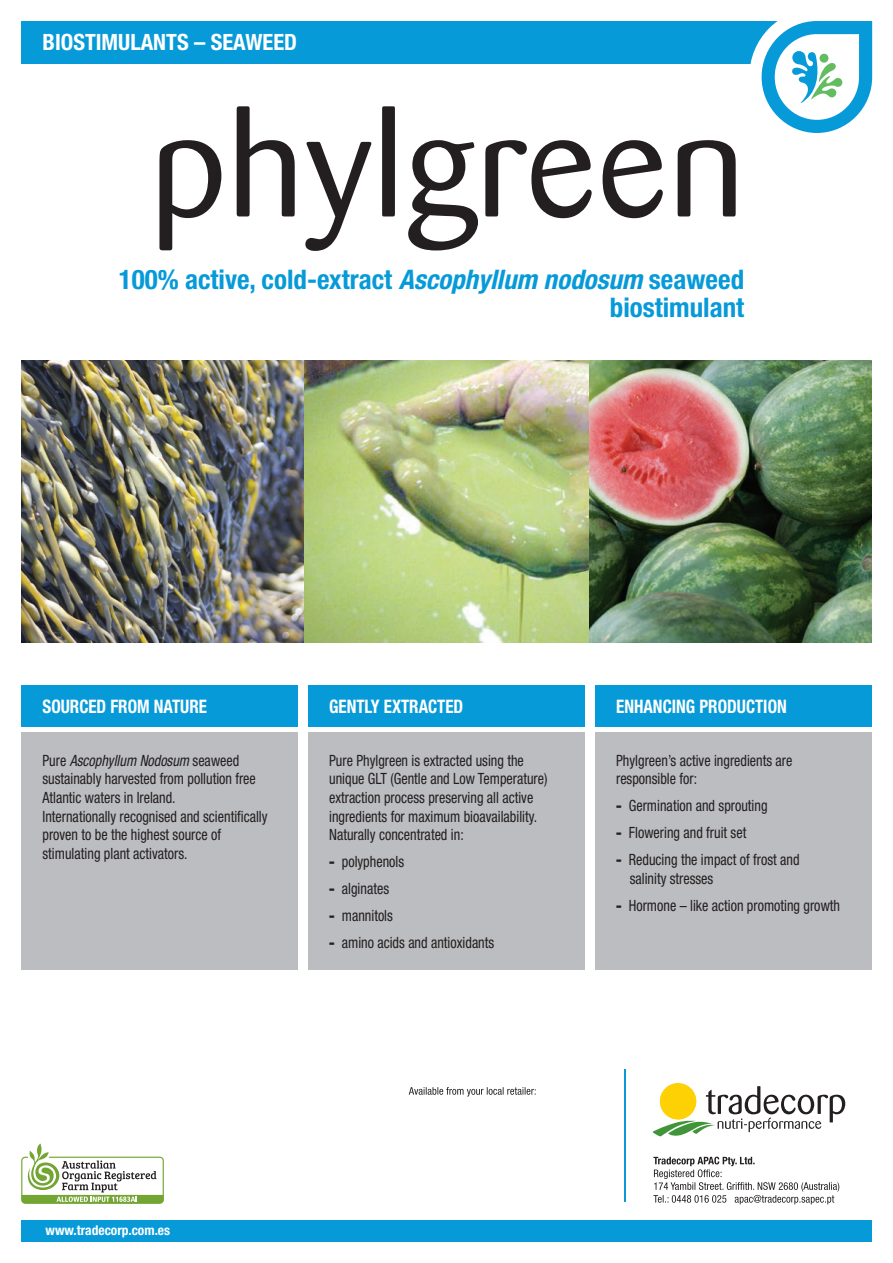
<style>
.page{position:relative;width:893px;height:1263px;background:#fff}
.page>*{position:absolute;margin:0;border:0;box-sizing:border-box;transform-origin:0 0}
.t1{font:144px "Barmeno";letter-spacing:.015em;color:#231f20}
.t2{font:700 condensed 27px/28.5px "Helvetica Neue";color:#069ad9;text-align:right}
.t3{font:700 condensed 22.5px "Helvetica Neue";color:#fff}
.t4{font:700 condensed 18.6px "Helvetica Neue";color:#fff;scale:.91 1}
.t5{font:condensed 15.6px/18.6px "Helvetica Neue";color:#231f20;scale:.91 1}
.t6{font:700 condensed 13.5px "Helvetica Neue";color:#fff}
.s1{font-style:italic}
.s2{font-weight:900;font-size:15px}
</style>
<div class="page">
<svg style="left:409px;top:1087px;width:127px;height:9px"></svg>
<div style="left:660px;top:1083px;width:36px;height:36px;background:#fed105;border-radius:50%"></div>
<svg style="left:652px;top:1086px;width:193px;height:51px"></svg>
<svg style="left:653px;top:1157px;width:186px;height:47px"></svg>
<hr style="left:624px;top:1069px;width:1px;height:133px;background:#069ad9">
<div style="left:21px;top:1220px;width:851px;height:22px;background:#069ad9"></div>
<img style="left:21px;top:361px;width:851px;height:282px">
<div style="left:21px;top:21px;width:851px;height:43px;background:#069ad9"></div>
<div style="left:22px;top:685px;width:276px;height:41px;background:#069ad9"></div>
<div style="left:308px;top:685px;width:277px;height:41px;background:#069ad9"></div>
<div style="left:595px;top:685px;width:277px;height:41px;background:#069ad9"></div>
<div style="left:22px;top:732px;width:276px;height:237px;background:#bcbdc0"></div>
<div style="left:308px;top:732px;width:277px;height:237px;background:#bcbdc0"></div>
<div style="left:595px;top:732px;width:277px;height:237px;background:#bcbdc0"></div>
<svg style="left:750px;top:21px;width:123px;height:112px"></svg>
<svg style="left:21px;top:1143px;width:143px;height:61px"></svg>
<h3 class="t3" style="left:43px;top:28px;width:256px">BIOSTIMULANTS – SEAWEED</h3>
<h1 class="t1" style="left:151px;top:83px;width:595px">phylgreen</h1>
<h2 class="t2" style="left:119px;top:264px;width:627px">100% active, cold-extract <span class="s1">Ascophyllum nodosum</span> seaweed biostimulant</h2>
<p class="t4" style="left:43px;top:695px;width:182px">SOURCED FROM NATURE</p>
<p class="t4" style="left:329px;top:695px;width:149px">GENTLY EXTRACTED</p>
<p class="t4" style="left:616px;top:695px;width:189px">ENHANCING PRODUCTION</p>
<p class="t5" style="left:43px;top:751px;width:249px">Pure <span class="s1">Ascophyllum Nodosum</span> seaweed sustainably harvested from pollution free Atlantic waters in Ireland.<br>Internationally recognised and scientifically proven to be the highest source of stimulating plant activators.</p>
<p class="t5" style="left:329px;top:751px;width:241px">Pure Phylgreen is extracted using the unique GLT (Gentle and Low Temperature) extraction process preserving all active ingredients for maximum bioavailability.<br>Naturally concentrated in:</p>
<p class="t5" style="left:329px;top:852px;width:84px"><span class="s2">-</span> polyphenols</p>
<p class="t5" style="left:329px;top:879px;width:67px"><span class="s2">-</span> alginates</p>
<p class="t5" style="left:329px;top:906px;width:72px"><span class="s2">-</span> mannitols</p>
<p class="t5" style="left:329px;top:933px;width:183px"><span class="s2">-</span> amino acids and antioxidants</p>
<p class="t5" style="left:616px;top:751px;width:195px">Phylgreen’s active ingredients are responsible for:</p>
<p class="t5" style="left:616px;top:796px;width:168px"><span class="s2">-</span> Germination and sprouting</p>
<p class="t5" style="left:616px;top:823px;width:145px"><span class="s2">-</span> Flowering and fruit set</p>
<p class="t5" style="left:630px;top:850px;width:188px;text-indent:-14px"><span class="s2">-</span> Reducing the impact of frost and salinity stresses</p>
<p class="t5" style="left:616px;top:896px;width:248px"><span class="s2">-</span> Hormone – like action promoting growth</p>
<p class="t6" style="left:45px;top:1222px;width:126px">www.tradecorp.com.es</p>
</div>
